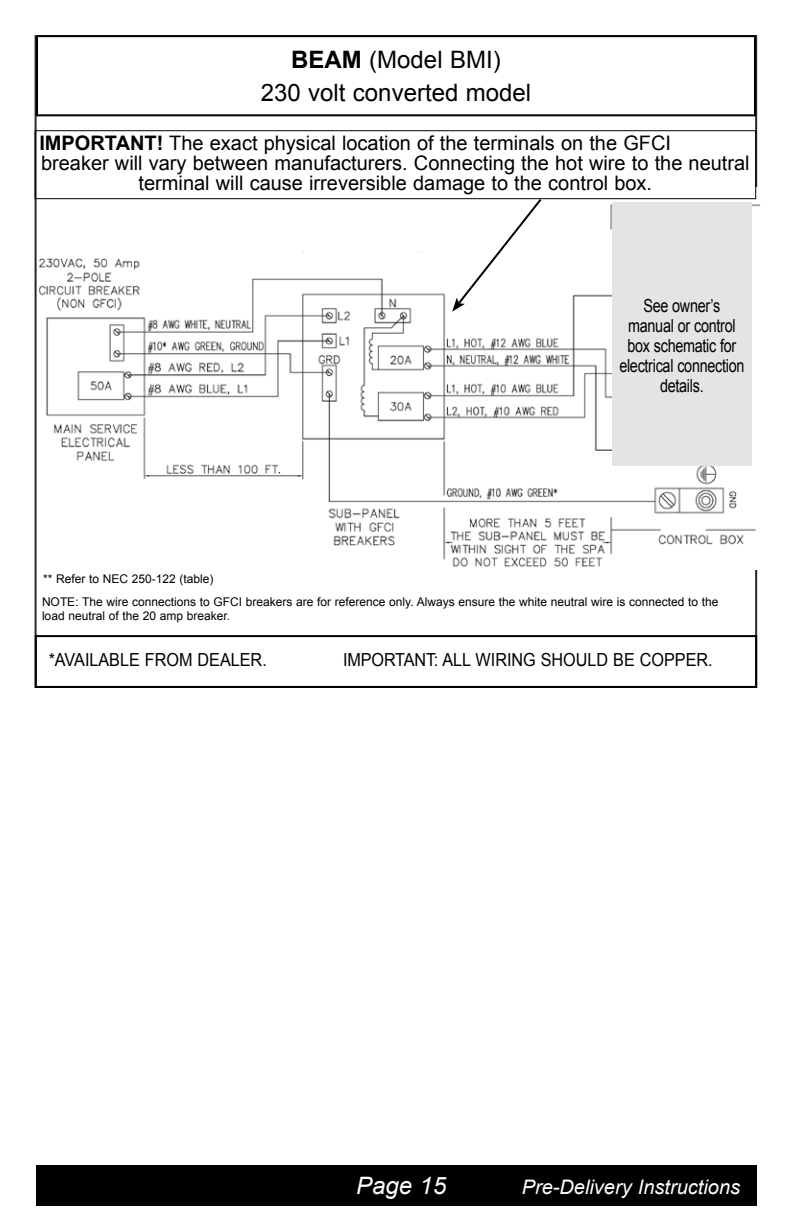
<style>
.page{position:relative;width:792px;height:1224px;background:#fff}
.page>*{position:absolute;margin:0;border:0;box-sizing:border-box;transform-origin:0 0}
.t1{font:24px/33px "Arial";color:#000;text-align:center}
.t2{font:italic 24px "Arial";color:#fff}
.t3{font:20px "Arial";color:#000}
.t4{font:italic 20px "Arial";color:#fff}
.t5{font:18px/20px "Arial";letter-spacing:-.02em;color:#000;text-align:center;scale:.8 1}
.t6{font:18px "Arial";color:#000;scale:.9 1}
.t7{font:12px/14.4px "Arial";color:#000}
.s1{font-weight:700}
.s2{font-size:24px}
</style>
<div class="page">
<div style="left:37px;top:1165px;width:720px;height:41px;background:#000"></div>
<img style="left:38px;top:187px;width:722px;height:380px">
<div style="left:36px;top:35px;width:720px;height:81px;border:2px solid #000"></div>
<div style="left:35px;top:130px;width:721px;height:69px;border:1px solid #000"></div>
<svg style="left:452px;top:197px;width:91px;height:115px"></svg>
<div style="left:35px;top:635px;width:722px;height:53px;border:2px solid #000"></div>
<div style="left:612px;top:202px;width:139px;height:263px;background:#e3e4e4"></div>
<p class="t1" style="left:261px;top:43px;width:272px"><span class="s1">BEAM</span> (Model BMI)<br>230 volt converted model</p>
<p class="t3" style="left:39px;top:129px;width:633px"><span class="s1">IMPORTANT!</span> The exact physical location of the terminals on the GFCI</p>
<p class="t3" style="left:41px;top:149px;width:710px">breaker will vary between manufacturers. Connecting the hot wire to the neutral</p>
<p class="t3" style="left:139px;top:169px;width:515px">terminal will cause irreversible damage to the control box.</p>
<p class="t7" style="left:43px;top:572px;width:172px">** Refer to NEC 250-122 (table)</p>
<p class="t5" style="left:619px;top:296px;width:158px">See owner’s manual or control box schematic for electrical connection details.</p>
<p class="t7" style="left:42px;top:594px;width:678px">NOTE: The wire connections to GFCI breakers are for reference only. Always ensure the white neutral wire is connected to the load neutral of the 20 amp breaker.</p>
<p class="t6" style="left:49px;top:648px;width:244px">*AVAILABLE FROM DEALER.</p>
<p class="t6" style="left:343px;top:648px;width:412px">IMPORTANT: ALL WIRING SHOULD BE COPPER.</p>
<p class="t2" style="left:356px;top:1170px;width:92px">Page 15</p>
<p class="t4" style="left:522px;top:1174px;width:220px">Pre-Delivery Instructions<span class="s2">x</span></p>
</div>
